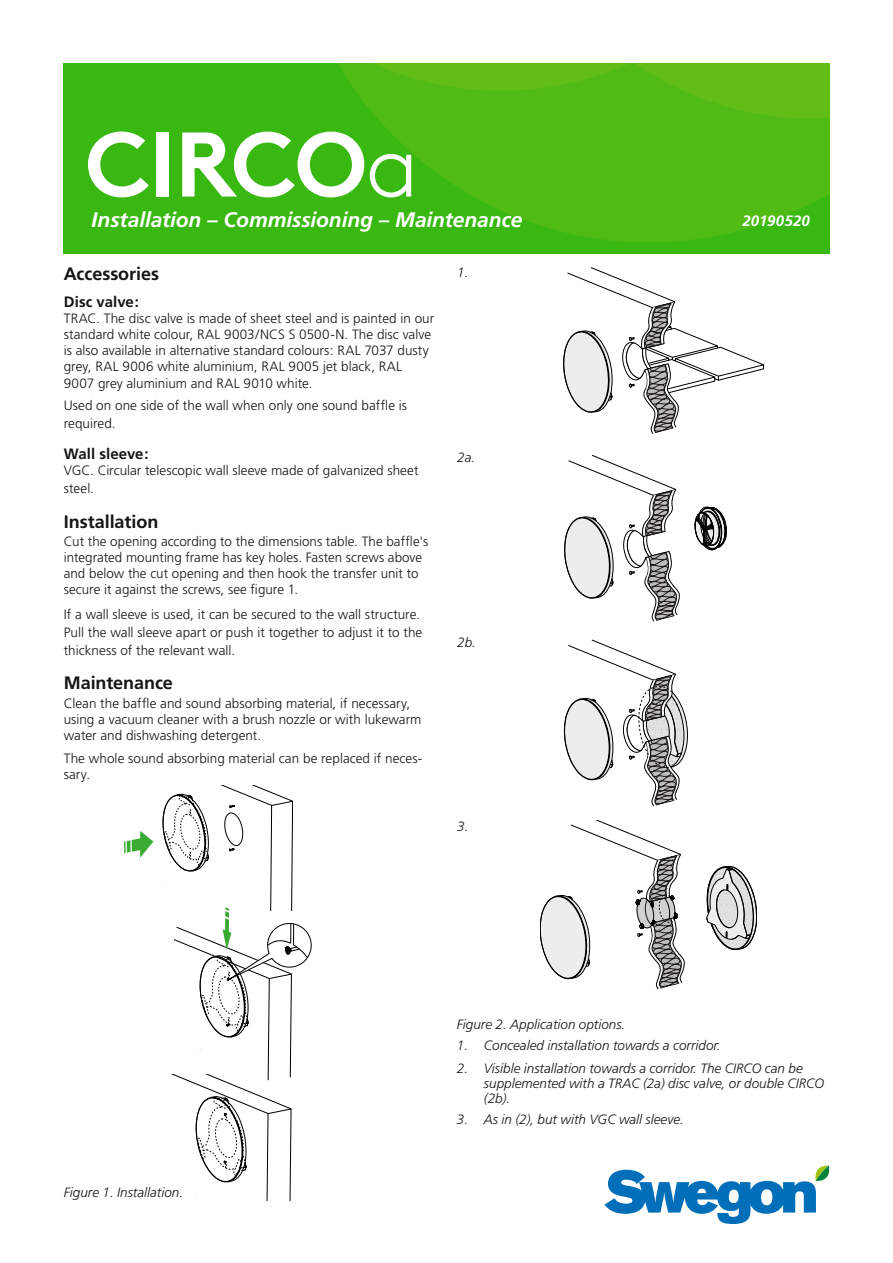
<style>
.page{position:relative;width:893px;height:1263px;background:#fff}
.page>*{position:absolute;margin:0;border:0;box-sizing:border-box;transform-origin:0 0}
.t1{font:700 91.5px "Swegon Brown";letter-spacing:-.02em;color:#fff}
.t2{font:italic 700 21px "Frutiger";letter-spacing:-.005em;color:#fff}
.t3{font:700 18px "Frutiger";letter-spacing:-.005em;color:#161514}
.t4{font:700 15px "Frutiger";letter-spacing:.005em;color:#161514}
.t5{font:italic 700 15px "Frutiger";letter-spacing:.015em;color:#fff}
.t6{font:300 13.5px/16.2px "Frutiger";color:#161514}
.t7{font:italic 300 13.5px/15px "Frutiger";color:#161514}
.s1{font-weight:300}
</style>
<div class="page">
<svg style="left:604px;top:1165px;width:226px;height:59px"></svg>
<img style="left:64px;top:64px;width:765px;height:189px">
<svg style="left:124px;top:785px;width:187px;height:415px"></svg>
<svg style="left:563px;top:267px;width:201px;height:167px"></svg>
<svg style="left:695px;top:507px;width:32px;height:44px"></svg>
<svg style="left:564px;top:454px;width:116px;height:167px"></svg>
<svg style="left:563px;top:639px;width:125px;height:167px"></svg>
<svg style="left:706px;top:866px;width:51px;height:84px"></svg>
<svg style="left:540px;top:821px;width:145px;height:168px"></svg>
<h1 class="t1" style="left:85px;top:90px;width:335px">CIRCO<span class="s1">a</span></h1>
<h2 class="t2" style="left:92px;top:207px;width:432px">Installation – Commissioning – Maintenance</h2>
<p class="t5" style="left:742px;top:212px;width:69px">20190520</p>
<h3 class="t3" style="left:64px;top:263px;width:97px">Accessories</h3>
<p class="t4" style="left:64px;top:293px;width:77px">Disc valve:</p>
<p class="t6" style="left:64px;top:310px;width:372px">TRAC. The disc valve is made of sheet steel and is painted in our standard white colour, RAL 9003/NCS S 0500-N. The disc valve is also available in alternative standard colours: RAL 7037 dusty grey, RAL 9006 white aluminium, RAL 9005 jet black, RAL 9007 grey aluminium and RAL 9010 white.</p>
<p class="t6" style="left:64px;top:397px;width:345px;line-height:18px">Used on one side of the wall when only one sound baffle is required.</p>
<p class="t4" style="left:64px;top:445px;width:86px">Wall sleeve:</p>
<p class="t6" style="left:64px;top:462px;width:356px;line-height:18px">VGC. Circular telescopic wall sleeve made of galvanized sheet steel.</p>
<h3 class="t3" style="left:64px;top:511px;width:96px">Installation</h3>
<p class="t6" style="left:64px;top:533px;width:366px">Cut the opening according to the dimensions table. The baffle's integrated mounting frame has key holes. Fasten screws above and below the cut opening and then hook the transfer unit to secure it against the screws, see figure 1.</p>
<p class="t6" style="left:64px;top:605px;width:360px;line-height:18px">If a wall sleeve is used, it can be secured to the wall structure.<br>Pull the wall sleeve apart or push it together to adjust it to the thickness of the relevant wall.</p>
<h3 class="t3" style="left:64px;top:672px;width:111px">Maintenance</h3>
<p class="t6" style="left:64px;top:695px;width:359px">Clean the baffle and sound absorbing material, if necessary, using a vacuum cleaner with a brush nozzle or with lukewarm water and dishwashing detergent.</p>
<p class="t6" style="left:64px;top:750px;width:360px">The whole sound absorbing material can be replaced if neces&shy;sary.</p>
<p class="t7" style="left:457px;top:265px;width:13px">1.</p>
<p class="t7" style="left:457px;top:450px;width:20px">2a.</p>
<p class="t7" style="left:457px;top:635px;width:20px">2b.</p>
<p class="t7" style="left:457px;top:819px;width:13px">3.</p>
<p class="t7" style="left:64px;top:1185px;width:121px">Figure 1. Installation.</p>
<p class="t7" style="left:457px;top:1017px;width:170px">Figure 2. Application options.</p>
<p class="t7" style="left:457px;top:1038px;width:265px">1. Concealed installation towards a corridor.</p>
<p class="t7" style="left:484px;top:1061px;width:342px;text-indent:-27px">2. Visible installation towards a corridor. The CIRCO can be supplemented with a TRAC (2a) disc valve, or double CIRCO (2b).</p>
<p class="t7" style="left:457px;top:1112px;width:228px">3. As in (2), but with VGC wall sleeve.</p>
</div>
